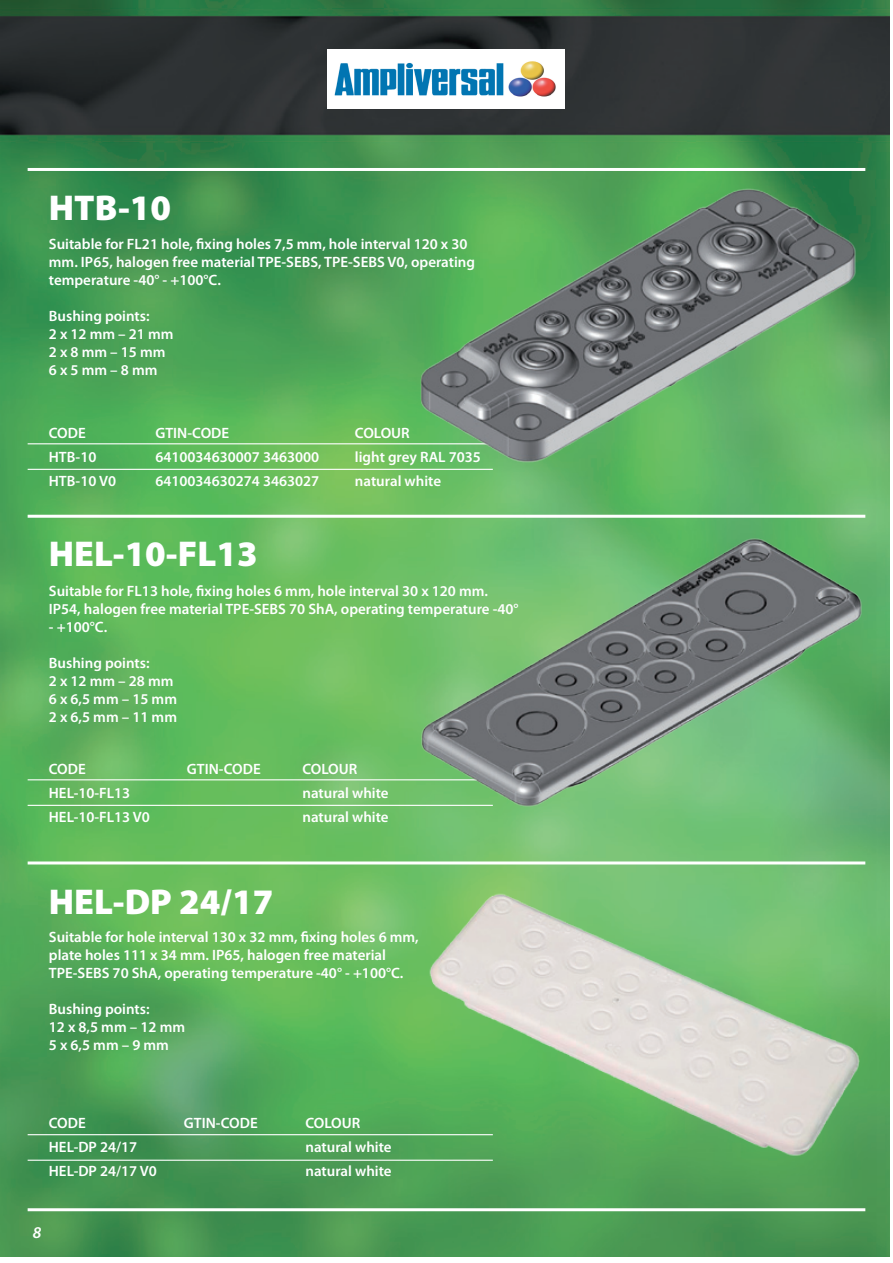
<style>
.page{position:relative;width:893px;height:1263px;background:#fff}
.page>*{position:absolute;margin:0;border:0;box-sizing:border-box;transform-origin:0 0}
.Nimike{font:900 36px "Myriad Pro";color:#fff}
.t1{font:italic 600 16.5px "Myriad Pro";color:#fff}
.Leipa{font:600 15px/18px "Myriad Pro";color:#fff}
.Taulukko{font:600 15px "Myriad Pro";color:#fff}
</style>
<div class="page">
<img style="left:0;top:0;width:890px;height:1256px">
<hr style="left:28px;top:515px;width:837px;height:3px;background:#fff">
<hr style="left:28px;top:168px;width:837px;height:3px;background:#fff">
<hr style="left:28px;top:1208px;width:837px;height:3px;background:#fff">
<hr style="left:28px;top:861px;width:837px;height:3px;background:#fff">
<img style="left:424px;top:889px;width:438px;height:270px">
<hr style="left:28px;top:443px;width:465px;height:1px;background:#fff">
<hr style="left:28px;top:469px;width:465px;height:1px;background:#fff">
<hr style="left:28px;top:779px;width:465px;height:1px;background:#fff">
<hr style="left:28px;top:805px;width:465px;height:1px;background:#fff">
<hr style="left:28px;top:1134px;width:465px;height:1px;background:#fff">
<hr style="left:28px;top:1160px;width:465px;height:1px;background:#fff">
<img style="left:417px;top:536px;width:447px;height:272px">
<img style="left:411px;top:184px;width:449px;height:281px">
<img style="left:327px;top:50px;width:237px;height:58px">
<p class="Nimike" style="left:49px;top:187px;width:124px">HTB-10</p>
<p class="Leipa" style="left:49px;top:235px;width:428px">Suitable for FL21 hole, fixing holes 7,5 mm, hole interval 120 x 30 mm. IP65, halogen free material TPE-SEBS, TPE-SEBS V0, operating temperature -40° - +100°C.</p>
<p class="Leipa" style="left:49px;top:307px;width:102px">Bushing points:</p>
<p class="Leipa" style="left:49px;top:325px;width:126px">2 x 12 mm – 21 mm</p>
<p class="Leipa" style="left:49px;top:343px;width:118px">2 x 8 mm – 15 mm</p>
<p class="Leipa" style="left:49px;top:361px;width:110px">6 x 5 mm – 8 mm</p>
<p class="Taulukko" style="left:49px;top:423px;width:38px">CODE</p>
<p class="Taulukko" style="left:155px;top:423px;width:75px">GTIN-CODE</p>
<p class="Taulukko" style="left:355px;top:423px;width:56px">COLOUR</p>
<p class="Taulukko" style="left:49px;top:447px;width:49px">HTB-10</p>
<p class="Taulukko" style="left:155px;top:447px;width:165px">6410034630007 3463000</p>
<p class="Taulukko" style="left:355px;top:447px;width:128px">light grey RAL 7035</p>
<p class="Taulukko" style="left:49px;top:471px;width:69px">HTB-10 V0</p>
<p class="Taulukko" style="left:155px;top:471px;width:165px">6410034630274 3463027</p>
<p class="Taulukko" style="left:355px;top:471px;width:88px">natural white</p>
<p class="Nimike" style="left:49px;top:533px;width:210px">HEL-10-FL13</p>
<p class="Leipa" style="left:49px;top:581px;width:441px">Suitable for FL13 hole, fixing holes 6 mm, hole interval 30 x 120 mm.</p>
<p class="Leipa" style="left:49px;top:599px;width:471px">IP54, halogen free material TPE-SEBS 70 ShA, operating temperature -40°</p>
<p class="Leipa" style="left:49px;top:617px;width:60px">- +100°C.</p>
<p class="Leipa" style="left:49px;top:653px;width:102px">Bushing points:</p>
<p class="Leipa" style="left:49px;top:671px;width:126px">2 x 12 mm – 28 mm</p>
<p class="Leipa" style="left:49px;top:689px;width:130px">6 x 6,5 mm – 15 mm</p>
<p class="Leipa" style="left:49px;top:707px;width:130px">2 x 6,5 mm – 11 mm</p>
<p class="Taulukko" style="left:49px;top:759px;width:38px">CODE</p>
<p class="Taulukko" style="left:187px;top:759px;width:75px">GTIN-CODE</p>
<p class="Taulukko" style="left:302px;top:759px;width:56px">COLOUR</p>
<p class="Taulukko" style="left:49px;top:783px;width:83px">HEL-10-FL13</p>
<p class="Taulukko" style="left:302px;top:783px;width:88px">natural white</p>
<p class="Taulukko" style="left:49px;top:807px;width:103px">HEL-10-FL13 V0</p>
<p class="Taulukko" style="left:302px;top:807px;width:88px">natural white</p>
<p class="Nimike" style="left:49px;top:881px;width:226px">HEL-DP 24/17</p>
<p class="Leipa" style="left:49px;top:928px;width:371px">Suitable for hole interval 130 x 32 mm, fixing holes 6 mm,</p>
<p class="Leipa" style="left:49px;top:946px;width:339px">plate holes 111 x 34 mm. IP65, halogen free material</p>
<p class="Leipa" style="left:49px;top:964px;width:356px">TPE-SEBS 70 ShA, operating temperature -40° - +100°C.</p>
<p class="Leipa" style="left:49px;top:1000px;width:102px">Bushing points:</p>
<p class="Leipa" style="left:49px;top:1018px;width:138px">12 x 8,5 mm – 12 mm</p>
<p class="Leipa" style="left:49px;top:1036px;width:122px">5 x 6,5 mm – 9 mm</p>
<p class="Taulukko" style="left:49px;top:1113px;width:38px">CODE</p>
<p class="Taulukko" style="left:184px;top:1113px;width:75px">GTIN-CODE</p>
<p class="Taulukko" style="left:305px;top:1113px;width:56px">COLOUR</p>
<p class="Taulukko" style="left:49px;top:1137px;width:90px">HEL-DP 24/17</p>
<p class="Taulukko" style="left:305px;top:1137px;width:88px">natural white</p>
<p class="Taulukko" style="left:49px;top:1161px;width:110px">HEL-DP 24/17 V0</p>
<p class="Taulukko" style="left:305px;top:1161px;width:88px">natural white</p>
<p class="t1" style="left:33px;top:1221px;width:10px">8</p>
</div>
